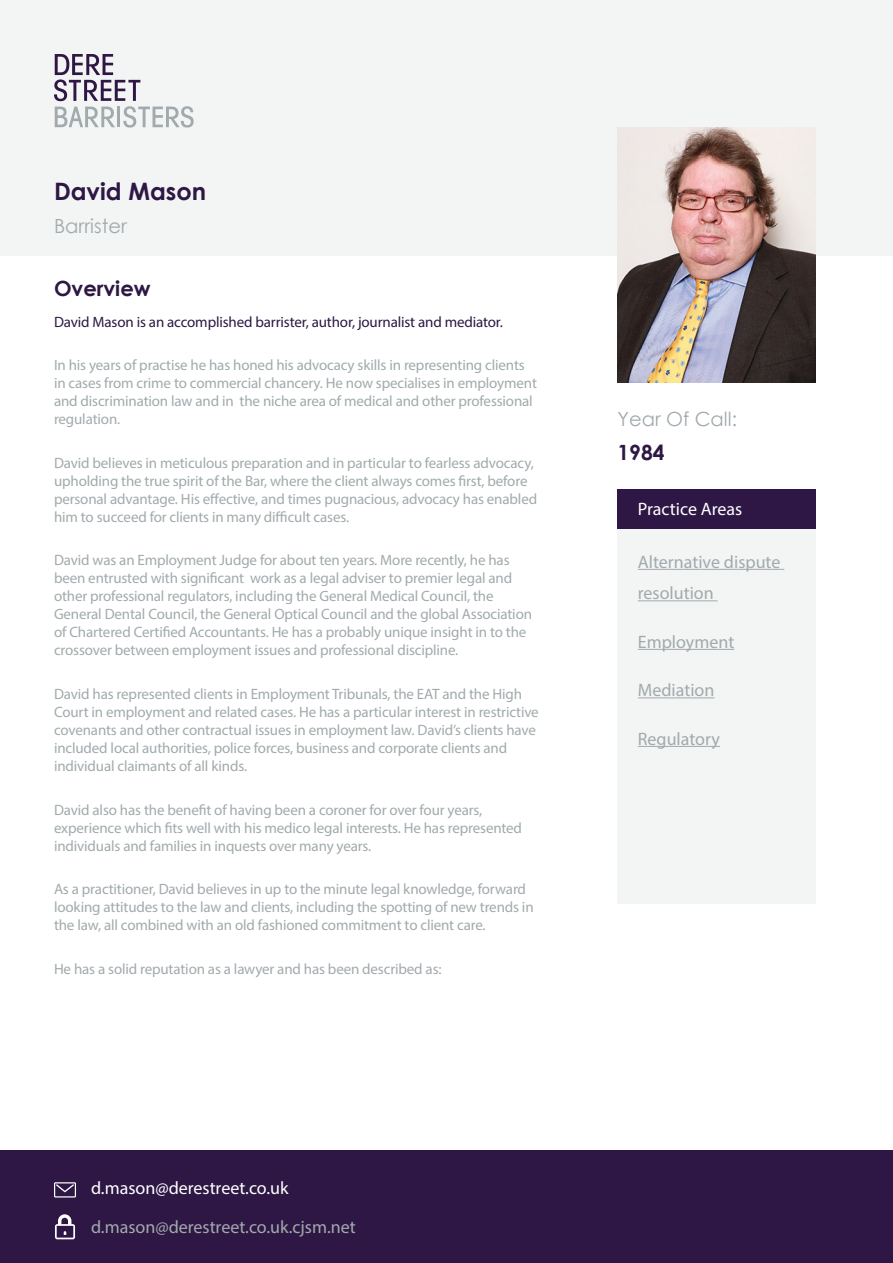
<style>
.page{position:relative;width:893px;height:1263px;background:#fff}
.page>*{position:absolute;margin:0;border:0;box-sizing:border-box;transform-origin:0 0}
.Name{font:700 24px "Century Gothic";color:#2e1744}
.H1___Year_of_Call_Da{font:700 21px "Century Gothic";color:#2e1744}
.Barrister___Year_of{font:19.5px "Century Gothic";color:#a2aaad}
.Practice_Area_Body{font:600 18px/31.5px "Source Sans Pro";color:#a2aaad}
.Email_Grey{font:18px "Source Sans Pro";color:#a2aaad}
.Email_White{font:18px "Source Sans Pro";color:#fff}
.Practice_Area_H{font:700 18px "Source Sans Pro";color:#fff}
.t1{font:15px/18px "Source Sans Pro";letter-spacing:-.01em;color:#a2aaad}
.t2{font:15px "Source Sans Pro";letter-spacing:-.01em;color:#2e1744}
</style>
<div class="page">
<div style="left:0;top:1150px;width:893px;height:113px;background:#2e1744"></div>
<div style="left:0;top:0;width:893px;height:255px;background:#f3f4f4"></div>
<svg style="left:54px;top:54px;width:140px;height:74px"></svg>
<div style="left:617px;top:489px;width:199px;height:40px;background:#2e1744"></div>
<div style="left:617px;top:529px;width:199px;height:375px;background:#f3f4f4"></div>
<hr style="left:638px;top:569px;width:146px;height:1px;background:#a2aaad">
<hr style="left:638px;top:600px;width:80px;height:1px;background:#a2aaad">
<hr style="left:638px;top:649px;width:96px;height:1px;background:#a2aaad">
<hr style="left:638px;top:697px;width:76px;height:1px;background:#a2aaad">
<hr style="left:638px;top:746px;width:82px;height:1px;background:#a2aaad">
<img style="left:617px;top:128px;width:199px;height:255px">
<svg style="left:54px;top:1182px;width:22px;height:15px"></svg>
<svg style="left:55px;top:1214px;width:20px;height:25px"></svg>
<p class="Name" style="left:54px;top:173px;width:154px">David Mason</p>
<p class="Barrister___Year_of" style="left:54px;top:212px;width:74px">Barrister</p>
<p class="H1___Year_of_Call_Da" style="left:54px;top:273px;width:98px">Overview</p>
<p class="t2" style="left:54px;top:313px;width:451px">David Mason is an accomplished barrister, author, journalist and mediator.</p>
<p class="t1" style="left:54px;top:356px;width:484px">In his years of practise he has honed his advocacy skills in representing clients in cases from crime to commercial chancery. He now specialises in employment and discrimination law and in the niche area of medical and other professional regulation.</p>
<p class="t1" style="left:54px;top:454px;width:485px">David believes in meticulous preparation and in particular to fearless advocacy, upholding the true spirit of the Bar, where the client always comes first, before personal advantage. His effective, and times pugnacious, advocacy has enabled him to succeed for clients in many difficult cases.</p>
<p class="t1" style="left:54px;top:551px;width:480px">David was an Employment Judge for about ten years. More recently, he has been entrusted with significant work as a legal adviser to premier legal and other professional regulators, including the General Medical Council, the General Dental Council, the General Optical Council and the global Association of Chartered Certified Accountants. He has a probably unique insight in to the crossover between employment issues and professional discipline.</p>
<p class="t1" style="left:54px;top:685px;width:486px">David has represented clients in Employment Tribunals, the EAT and the High Court in employment and related cases. He has a particular interest in restrictive covenants and other contractual issues in employment law. David’s clients have included local authorities, police forces, business and corporate clients and individual claimants of all kinds.</p>
<p class="t1" style="left:54px;top:800px;width:469px">David also has the benefit of having been a coroner for over four years, experience which fits well with his medico legal interests. He has represented individuals and families in inquests over many years.</p>
<p class="t1" style="left:54px;top:880px;width:481px">As a practitioner, David believes in up to the minute legal knowledge, forward looking attitudes to the law and clients, including the spotting of new trends in the law, all combined with an old fashioned commitment to client care.</p>
<p class="t1" style="left:54px;top:959px;width:389px">He has a solid reputation as a lawyer and has been described as:</p>
<p class="Barrister___Year_of" style="left:617px;top:405px;width:121px">Year Of Call:</p>
<p class="H1___Year_of_Call_Da" style="left:617px;top:436px;width:49px">1984</p>
<p class="Practice_Area_H" style="left:638px;top:498px;width:106px">Practice Areas</p>
<p class="Practice_Area_Body" style="left:638px;top:545px;width:144px">Alternative dispute resolution</p>
<p class="Practice_Area_Body" style="left:638px;top:625px;width:98px">Employment</p>
<p class="Practice_Area_Body" style="left:638px;top:674px;width:78px">Mediation</p>
<p class="Practice_Area_Body" style="left:638px;top:722px;width:84px">Regulatory</p>
<p class="Email_White" style="left:91px;top:1177px;width:199px">d.mason@derestreet.co.uk</p>
<p class="Email_Grey" style="left:91px;top:1215px;width:266px">d.mason@derestreet.co.uk.cjsm.net</p>
</div>
